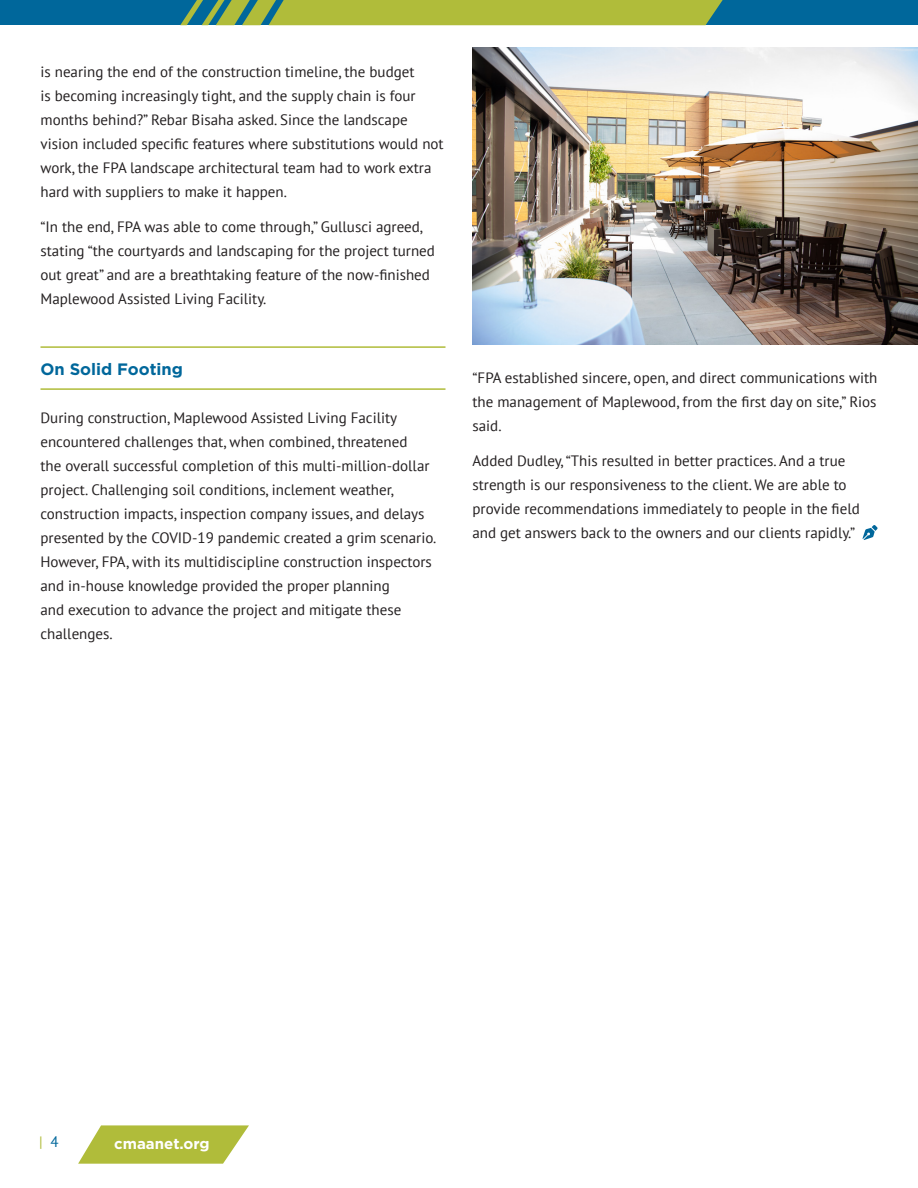
<style>
.page{position:relative;width:918px;height:1188px;background:#fff}
.page>*{position:absolute;margin:0;border:0;box-sizing:border-box;transform-origin:0 0}
.Heading_2{font:700 16.5px "Gotham";color:#00679b}
.BodyText{font:15px/24px "PT Sans";color:#231f20}
.t1{font:700 15px "Gotham";color:#fff}
.t2{font:15px "PT Sans";color:#b0bc3a}
.s1{color:#00679b}
</style>
<div class="page">
<svg style="left:78px;top:1125px;width:171px;height:39px;background:#bcc659"></svg>
<div style="left:0;top:0;width:918px;height:25px;background:#00679b"></div>
<svg style="left:180px;top:0;width:543px;height:25px;background:#9db343"></svg>
<hr style="left:40px;top:346px;width:406px;height:2px;background:#b0bc3a">
<hr style="left:40px;top:388px;width:406px;height:2px;background:#b0bc3a">
<img style="left:472px;top:48px;width:446px;height:297px">
<svg style="left:862px;top:525px;width:15px;height:15px"></svg>
<p class="BodyText" style="left:40px;top:59px;width:405px">is nearing the end of the construction timeline, the budget<br>is becoming increasingly tight, and the supply chain is four months behind?” Rebar Bisaha asked. Since the landscape vision included specific features where substitutions would not work, the FPA landscape architectural team had to work extra hard with suppliers to make it happen.</p>
<p class="BodyText" style="left:40px;top:214px;width:396px">“In the end, FPA was able to come through,” Gullusci agreed, stating “the courtyards and landscaping for the project turned out great” and are a breathtaking feature of the now-finished Maplewood Assisted Living Facility.</p>
<p class="Heading_2" style="left:40px;top:358px;width:144px">On Solid Footing</p>
<p class="BodyText" style="left:40px;top:406px;width:397px">During construction, Maplewood Assisted Living Facility encountered challenges that, when combined, threatened<br>the overall successful completion of this multi-million-dollar project. Challenging soil conditions, inclement weather, construction impacts, inspection company issues, and delays presented by the COVID-19 pandemic created a grim scenario.<br>However, FPA, with its multidiscipline construction inspectors and in-house knowledge provided the proper planning<br>and execution to advance the project and mitigate these challenges.</p>
<p class="BodyText" style="left:472px;top:365px;width:406px;text-align:justify">“FPA established sincere, open, and direct communications with the management of Maplewood, from the first day on site,” Rios said.</p>
<p class="BodyText" style="left:472px;top:448px;width:389px">Added Dudley, “This resulted in better practices. And a true strength is our responsiveness to the client. We are able to provide recommendations immediately to people in the field and get answers back to the owners and our clients rapidly.”</p>
<p class="t2" style="left:39px;top:1132px;width:21px">| <span class="s1">4</span></p>
<p class="t1" style="left:114px;top:1134px;width:97px">cmaanet.org</p>
</div>
